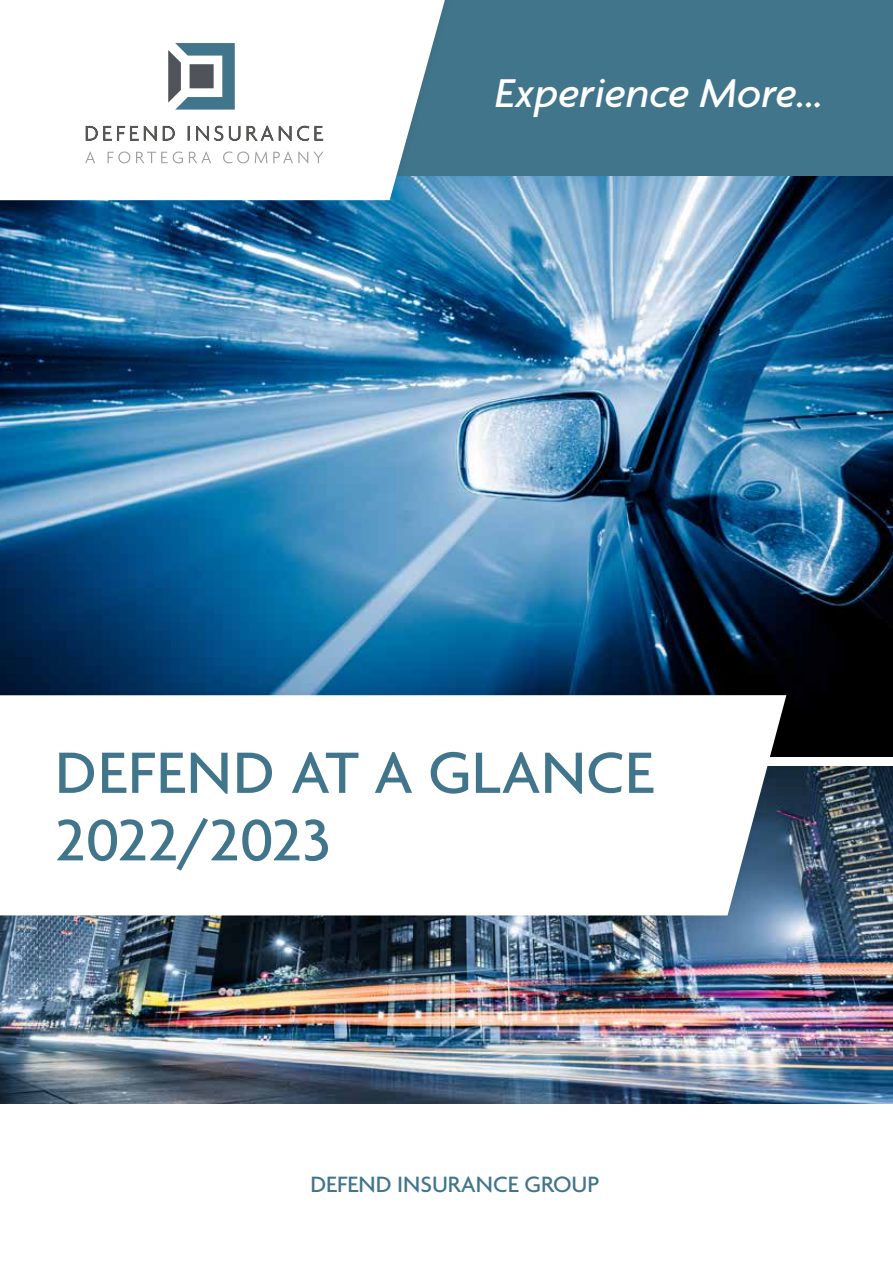
<style>
.page{position:relative;width:893px;height:1263px;background:#fff}
.page>*{position:absolute;margin:0;border:0;box-sizing:border-box;transform-origin:0 0}
.t1{font:500 63px/67.5px "Agenda";color:#41758b}
.t2{font:italic 500 43.5px "Agenda";color:#fff}
.t3{font:500 24px "Agenda";color:#41758b}
</style>
<div class="page">
<img style="left:0;top:766px;width:893px;height:338px">
<img style="left:0;top:175px;width:893px;height:582px">
<div style="left:9px;top:0;width:884px;height:175px;background:#41758b"></div>
<div style="left:0;top:0;width:459px;height:210px;background:#000;opacity:.08"></div>
<svg style="left:0;top:0;width:445px;height:200px;fill:#fff"></svg>
<svg style="left:86px;top:126px;width:237px;height:15px;background:#c8c8c7"></svg>
<svg style="left:168px;top:43px;width:67px;height:67px"></svg>
<svg style="left:85px;top:151px;width:238px;height:12px;background:#ededed"></svg>
<div style="left:0;top:686px;width:795px;height:239px;background:#000;opacity:.05"></div>
<svg style="left:0;top:695px;width:786px;height:220px"></svg>
<p class="t2" style="left:495px;top:67px;width:330px">Experience More...</p>
<p class="t1" style="left:55px;top:737px;width:600px">DEFEND AT A GLANCE<br>2022/2023</p>
<p class="t3" style="left:310px;top:1169px;width:291px">DEFEND INSURANCE GROUP</p>
</div>
